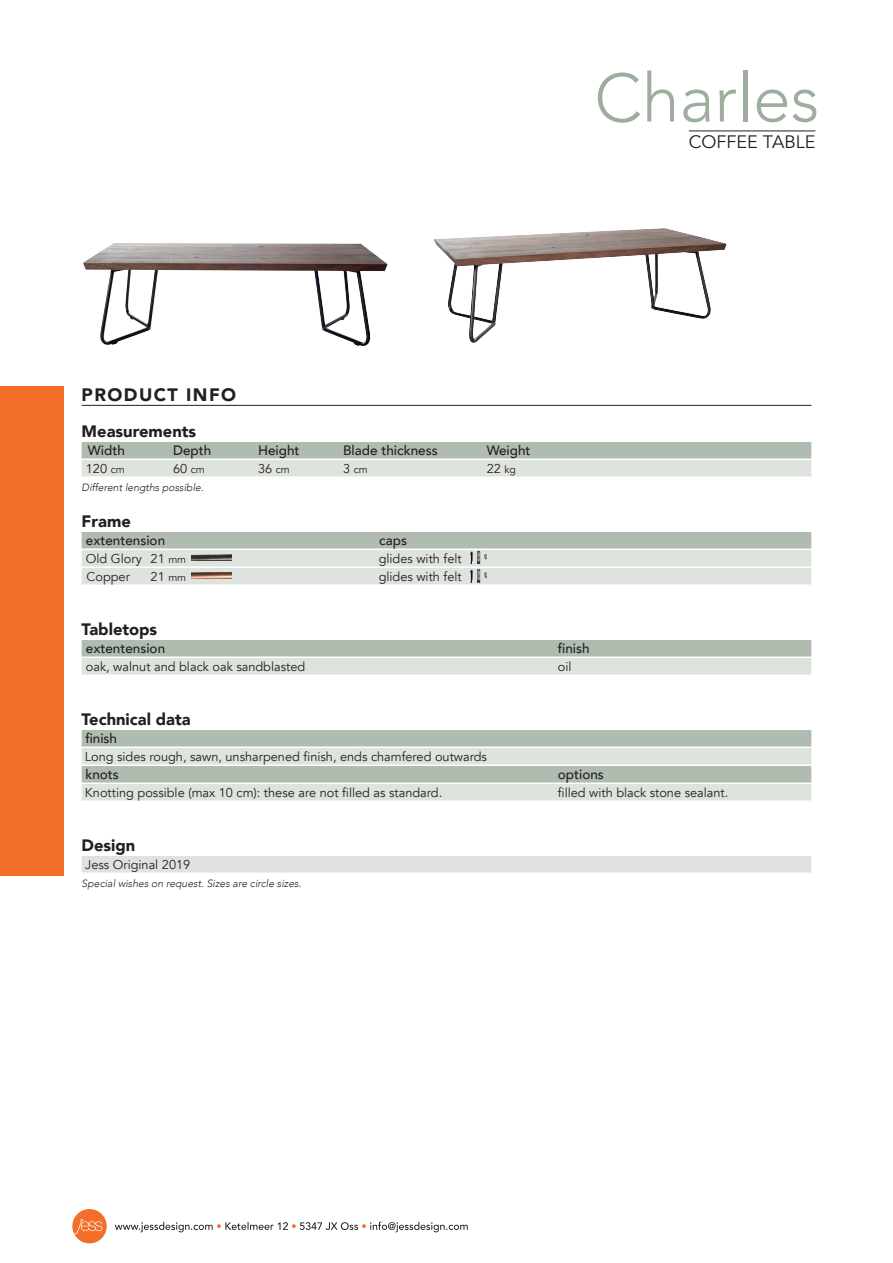
<style>
.page{position:relative;width:893px;height:1263px;background:#fff}
.page>*{position:absolute;margin:0;border:0;box-sizing:border-box;transform-origin:0 0}
.t1{font:300 67.5px "Avenir";color:#9ead9e}
.t2{font:18px "Avenir";color:#231f20}
.t3{font:900 18px "Avenir";letter-spacing:.08em;color:#231f20}
.t4{font:900 16.5px "Avenir";color:#231f20}
.t5{font:500 13.5px "Avenir";color:#231f20}
.t6{font:12.75px "Avenir";color:#231f20}
.t7{font:italic 300 10.5px "Avenir";color:#231f20}
.t8{font:10.5px "Avenir";color:#231f20}
.s1{font-size:10.5px}
.s2{font-size:12.75px}
</style>
<div class="page">
<div style="left:0;top:387px;width:64px;height:489px;background:#f36e28"></div>
<div style="left:72px;top:1209px;width:35px;height:34px;background:#f36e28;border-radius:50%"></div>
<svg style="left:74px;top:1219px;width:28px;height:15px"></svg>
<svg style="left:115px;top:1222px;width:353px;height:10px"></svg>
<hr style="left:689px;top:131px;width:126px;height:1px;background:#231f20">
<hr style="left:82px;top:405px;width:729px;height:1px;background:#231f20">
<div style="left:82px;top:442px;width:729px;height:16px;background:#afbcaf"></div>
<div style="left:82px;top:460px;width:729px;height:16px;background:#dee3de"></div>
<div style="left:82px;top:532px;width:729px;height:16px;background:#afbcaf"></div>
<div style="left:82px;top:550px;width:729px;height:16px;background:#dee3de"></div>
<div style="left:82px;top:568px;width:729px;height:16px;background:#dee3de"></div>
<div style="left:82px;top:640px;width:729px;height:16px;background:#afbcaf"></div>
<div style="left:82px;top:658px;width:729px;height:16px;background:#dee3de"></div>
<div style="left:82px;top:730px;width:729px;height:16px;background:#afbcaf"></div>
<div style="left:82px;top:748px;width:729px;height:16px;background:#dee3de"></div>
<div style="left:82px;top:766px;width:729px;height:16px;background:#afbcaf"></div>
<div style="left:82px;top:784px;width:729px;height:16px;background:#dee3de"></div>
<div style="left:82px;top:856px;width:729px;height:16px;background:#dee3de"></div>
<img style="left:191px;top:555px;width:40px;height:6px">
<img style="left:191px;top:573px;width:40px;height:6px">
<img style="left:83px;top:243px;width:305px;height:103px">
<img style="left:434px;top:228px;width:293px;height:115px">
<img style="left:467px;top:548px;width:23px;height:19px">
<img style="left:467px;top:569px;width:23px;height:16px">
<h1 class="t1" style="left:594px;top:58px;width:227px">Charles</h1>
<h2 class="t2" style="left:689px;top:131px;width:128px">COFFEE TABLE</h2>
<h2 class="t3" style="left:82px;top:379px;width:156px">PRODUCT INFO</h2>
<p class="t4" style="left:82px;top:417px;width:116px">Measurements</p>
<p class="t5" style="left:88px;top:438px;width:38px">Width</p>
<p class="t5" style="left:173px;top:438px;width:40px">Depth</p>
<p class="t5" style="left:258px;top:438px;width:43px">Height</p>
<p class="t5" style="left:343px;top:438px;width:96px">Blade thickness</p>
<p class="t5" style="left:487px;top:438px;width:45px">Weight</p>
<p class="t6" style="left:86px;top:461px;width:40px">120 <span class="s1">cm</span></p>
<p class="t6" style="left:173px;top:461px;width:33px">60 <span class="s1">cm</span></p>
<p class="t6" style="left:258px;top:461px;width:33px">36 <span class="s1">cm</span></p>
<p class="t8" style="left:343px;top:463px;width:26px"><span class="s2">3</span> cm</p>
<p class="t6" style="left:487px;top:461px;width:31px">22 <span class="s1">kg</span></p>
<p class="t7" style="left:82px;top:481px;width:124px">Different lengths possible.</p>
<p class="t4" style="left:82px;top:507px;width:51px">Frame</p>
<p class="t5" style="left:86px;top:528px;width:81px">extentension</p>
<p class="t5" style="left:379px;top:528px;width:29px">caps</p>
<p class="t6" style="left:86px;top:551px;width:102px">Old Glory 21 <span class="s1">mm</span></p>
<p class="t6" style="left:379px;top:551px;width:85px">glides with felt</p>
<p class="t6" style="left:87px;top:569px;width:45px">Copper</p>
<p class="t6" style="left:151px;top:569px;width:37px">21 <span class="s1">mm</span></p>
<p class="t6" style="left:379px;top:569px;width:85px">glides with felt</p>
<p class="t4" style="left:82px;top:615px;width:77px">Tabletops</p>
<p class="t5" style="left:86px;top:636px;width:81px">extentension</p>
<p class="t5" style="left:558px;top:636px;width:33px">finish</p>
<p class="t6" style="left:86px;top:659px;width:221px">oak, walnut and black oak sandblasted</p>
<p class="t6" style="left:558px;top:659px;width:15px">oil</p>
<p class="t4" style="left:82px;top:705px;width:111px">Technical data</p>
<p class="t5" style="left:85px;top:726px;width:33px">finish</p>
<p class="t6" style="left:85px;top:749px;width:404px">Long sides rough, sawn, unsharpened finish, ends chamfered outwards</p>
<p class="t5" style="left:85px;top:762px;width:35px">knots</p>
<p class="t5" style="left:558px;top:762px;width:48px">options</p>
<p class="t6" style="left:85px;top:785px;width:359px">Knotting possible (max 10 cm): these are not filled as standard.</p>
<p class="t6" style="left:558px;top:785px;width:172px">filled with black stone sealant.</p>
<p class="t4" style="left:82px;top:831px;width:55px">Design</p>
<p class="t6" style="left:85px;top:857px;width:107px">Jess Original 2019</p>
<p class="t7" style="left:82px;top:877px;width:221px">Special wishes on request. Sizes are circle sizes.</p>
</div>
